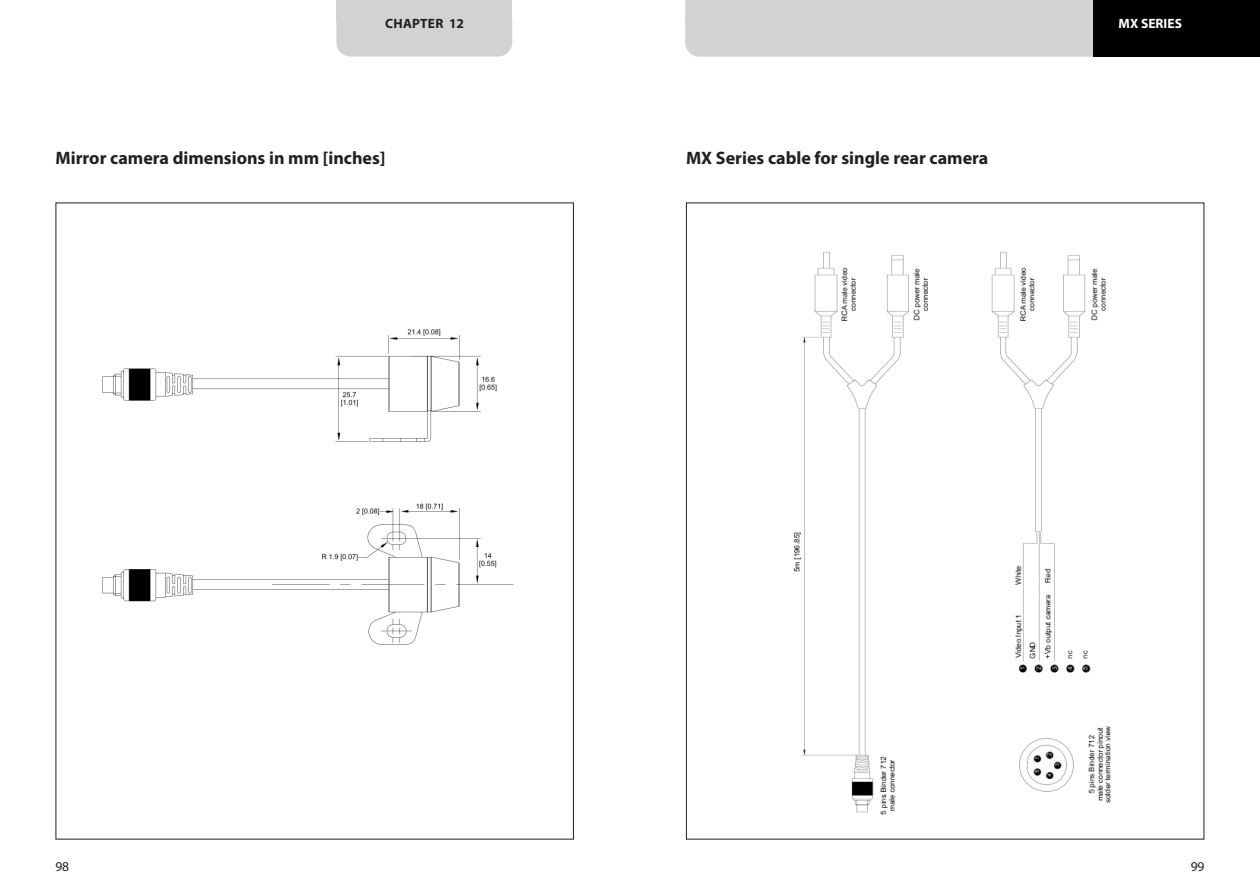
<style>
.page{position:relative;width:1260px;height:894px;background:#fff}
.page>*{position:absolute;margin:0;border:0;box-sizing:border-box;transform-origin:0 0}
.t1{font:700 18px "Myriad Pro";color:#231f20}
.t2{font:700 13.5px "Myriad Pro";letter-spacing:.02em;color:#231f20}
.t3{font:700 13.5px "Myriad Pro";color:#fff}
.t4{font:13.5px "Myriad Pro";color:#231f20}
</style>
<div class="page">
<div style="left:685px;top:0;width:557px;height:22px;background:#d1d2d4"></div>
<div style="left:685px;top:7px;width:557px;height:50px;background:#d1d2d4;border-radius:14px"></div>
<div style="left:1092px;top:0;width:167px;height:57px;background:#000"></div>
<div style="left:336px;top:0;width:176px;height:21px;background:#d1d2d4"></div>
<div style="left:336px;top:6px;width:176px;height:51px;background:#d1d2d4;border-radius:14px"></div>
<img style="left:102px;top:329px;width:412px;height:316px">
<img style="left:794px;top:252px;width:317px;height:563px">
<p class="t2" style="left:385px;top:19px;width:80px">CHAPTER 12</p>
<p class="t3" style="left:1118px;top:19px;width:65px">MX SERIES</p>
<p class="t1" style="left:55px;top:151px;width:331px">Mirror camera dimensions in mm [inches]</p>
<p class="t1" style="left:686px;top:151px;width:304px">MX Series cable for single rear camera</p>
<p class="t4" style="left:56px;top:860px;width:15px">98</p>
<p class="t4" style="left:1190px;top:860px;width:15px">99</p>
</div>
